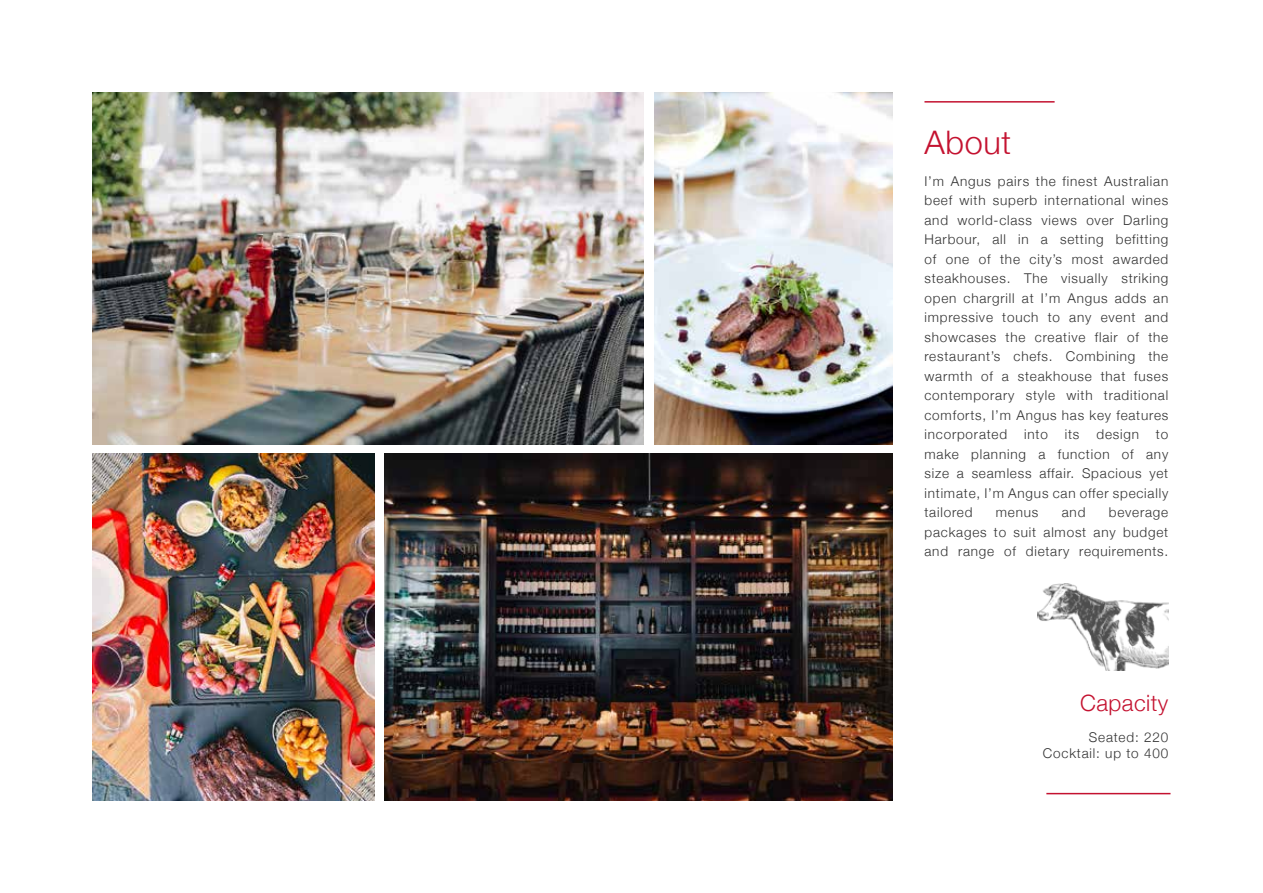
<style>
.page{position:relative;width:1263px;height:893px;background:#fff}
.page>*{position:absolute;margin:0;border:0;box-sizing:border-box;transform-origin:0 0}
.t1{font:300 32.4px "Helvetica Neue";letter-spacing:.02em;color:#c41230}
.t2{font:300 22.5px "Helvetica Neue";letter-spacing:.02em;color:#c41230}
.t3{font:300 13.5px/19.5px "Helvetica Neue";letter-spacing:.06em;color:#323232;text-align:justify}
</style>
<div class="page">
<img style="left:654px;top:92px;width:238px;height:353px">
<img style="left:384px;top:453px;width:508px;height:348px">
<img style="left:92px;top:92px;width:552px;height:353px">
<img style="left:92px;top:453px;width:282px;height:348px">
<hr style="left:924px;top:101px;width:130px;height:2px;background:#c41230">
<hr style="left:1046px;top:793px;width:124px;height:1px;background:#c41230">
<img style="left:1037px;top:583px;width:131px;height:88px">
<h1 class="t1" style="left:924px;top:116px;width:88px">About</h1>
<p class="t3" style="left:924px;top:170px;width:245px">I’m Angus pairs the finest Australian beef with superb international wines and world-class views over Darling Harbour, all in a setting befitting of one of the city’s most awarded steakhouses. The visually striking open chargrill at I’m Angus adds an impressive touch to any event and showcases the creative flair of the restaurant’s chefs. Combining the warmth of a steakhouse that fuses contemporary style with traditional comforts, I’m Angus has key features incorporated</p>
<p class="t3" style="left:1024px;top:424px;width:25px">into</p>
<p class="t3" style="left:1065px;top:424px;width:16px">its</p>
<p class="t3" style="left:1096px;top:424px;width:44px">design</p>
<p class="t3" style="left:924px;top:424px;width:245px;text-indent:231px">to make planning a function of any size a seamless affair. Spacious yet intimate, I’m Angus can offer specially tailored</p>
<p class="t3" style="left:924px;top:502px;width:245px;text-indent:184px">beverage packages to suit almost any budget and range of dietary requirements.</p>
<p class="t3" style="left:996px;top:502px;width:44px">menus</p>
<p class="t3" style="left:1062px;top:502px;width:25px">and</p>
<h2 class="t2" style="left:1080px;top:685px;width:90px">Capacity</h2>
<p class="t3" style="left:1043px;top:728px;width:127px;line-height:16.2px;text-align:right">Seated: 220<br>Cocktail: up to 400</p>
</div>
